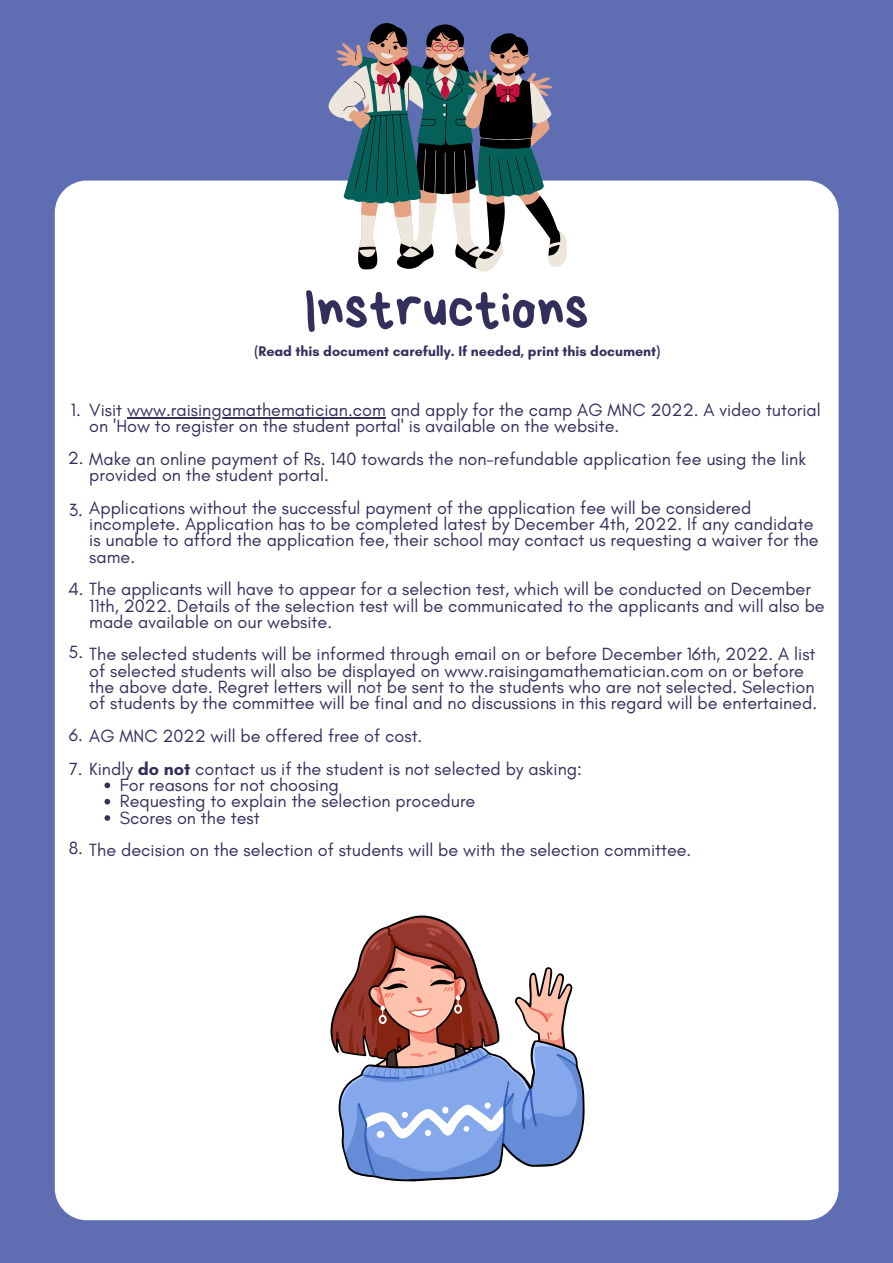
<style>
.page{position:relative;width:893px;height:1263px;background:#5f6db3}
.page>*{position:absolute;margin:0;border:0;box-sizing:border-box;transform-origin:0 0}
.t1{font:56.93px "Bryndan Write";color:#322f5d}
.t2{font:18px/16.4px "Glacial Indifference";color:#322f5d}
.t3{font:700 14.25px "Glacial Indifference";color:#322f5d}
.s1{font-weight:700}
</style>
<div class="page">
<div style="left:55px;top:181px;width:783px;height:1039px;background:#fff;border-radius:32px"></div>
<svg style="left:104px;top:782px;width:6px;height:6px"></svg>
<svg style="left:104px;top:799px;width:6px;height:5px"></svg>
<svg style="left:104px;top:815px;width:6px;height:6px"></svg>
<hr style="left:127px;top:417px;width:259px;height:2px;background:#322f5d">
<svg style="left:325px;top:23px;width:243px;height:249px"></svg>
<svg style="left:330px;top:917px;width:254px;height:264px"></svg>
<h1 class="t1" style="left:304px;top:280px;width:286px">Instructions</h1>
<p class="t3" style="left:254px;top:342px;width:407px">(Read this document carefully. If needed, print this document)</p>
<p class="t2" style="left:89px;top:401px;width:733px">Visit www.raisingamathematician.com and apply for the camp AG MNC 2022. A video tutorial on 'How to register on the student portal' is available on the website.</p>
<p class="t2" style="left:89px;top:450px;width:718px;text-indent:-21px">2. Make an online payment of Rs. 140 towards the non-refundable application fee using the link provided on the student portal.</p>
<p class="t2" style="left:89px;top:499px;width:731px">Applications without the successful payment of the application fee will be considered incomplete. Application has to be completed latest by December 4th, 2022. If any candidate is unable to afford the application fee, their school may contact us requesting a waiver for the same.</p>
<p class="t2" style="left:89px;top:581px;width:737px;text-indent:-21px">4. The applicants will have to appear for a selection test, which will be conducted on December<br>11th, 2022. Details of the selection test will be communicated to the applicants and will also be made available on our website.</p>
<p class="t2" style="left:89px;top:646px;width:729px">The selected students will be informed through email on or before December 16th, 2022. A list of selected students will also be displayed on www.raisingamathematician.com on or before the above date. Regret letters will not be sent to the students who are not selected. Selection of students by the committee will be final and no discussions in this regard will be entertained.</p>
<p class="t2" style="left:69px;top:727px;width:355px">6. AG MNC 2022 will be offered free of cost.</p>
<p class="t2" style="left:69px;top:760px;width:514px">7. Kindly <span class="s1">do not</span> contact us if the student is not selected by asking:</p>
<p class="t2" style="left:71px;top:401px;width:11px">1.</p>
<p class="t2" style="left:69px;top:501px;width:16px">3.</p>
<p class="t2" style="left:68px;top:644px;width:16px">5.</p>
<p class="t2" style="left:120px;top:776px;width:357px">For reasons for not choosing<br>Requesting to explain the selection procedure<br>Scores on the test</p>
<p class="t2" style="left:69px;top:839px;width:16px">8.</p>
<p class="t2" style="left:89px;top:842px;width:603px">The decision on the selection of students will be with the selection committee.</p>
</div>
